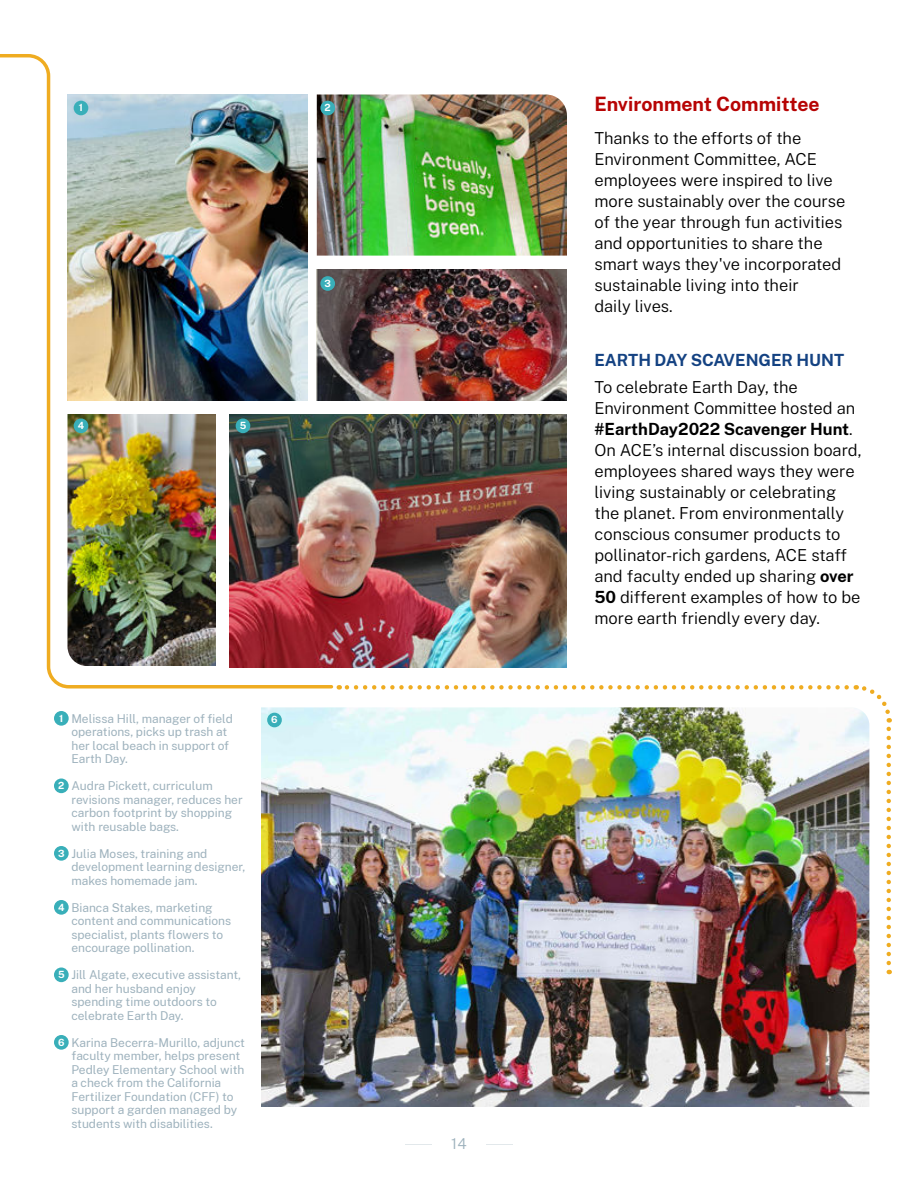
<style>
.page{position:relative;width:918px;height:1188px;background:#fff}
.page>*{position:absolute;margin:0;border:0;box-sizing:border-box;transform-origin:0 0}
.t1{font:700 19.5px "Public Sans";color:#b70404}
.t2{font:300 16.5px/21px "Public Sans";color:#000}
.t3{font:700 16.5px "Public Sans";color:#144282}
.t4{font:300 15px "Public Sans";color:#9eb2bd}
.t5{font:12px/13.5px "Public Sans";color:#9eb2bd}
.t6{font:700 9.75px "Public Sans";color:#fff}
.s1{font-weight:700;font-size:9.75px;color:#fff}
.s2{font-weight:700}
</style>
<div class="page">
<svg style="left:486px;top:1144px;width:27px;height:1px"></svg>
<svg style="left:405px;top:1144px;width:27px;height:1px"></svg>
<img style="left:335px;top:270px;width:232px;height:131px">
<img style="left:335px;top:414px;width:232px;height:253px">
<img style="left:261px;top:707px;width:608px;height:400px">
<img style="left:0;top:54px;width:335px;height:635px">
<img style="left:855px;top:685px;width:37px;height:278px">
<svg style="left:339px;top:685px;width:508px;height:5px"></svg>
<img style="left:282px;top:54px;width:285px;height:204px">
<div style="left:54px;top:711px;width:15px;height:15px;background:#39afb9;border-radius:50%"></div>
<div style="left:54px;top:778px;width:15px;height:15px;background:#39afb9;border-radius:50%"></div>
<div style="left:54px;top:846px;width:15px;height:15px;background:#39afb9;border-radius:50%"></div>
<div style="left:54px;top:900px;width:15px;height:15px;background:#39afb9;border-radius:50%"></div>
<div style="left:54px;top:967px;width:15px;height:15px;background:#39afb9;border-radius:50%"></div>
<div style="left:54px;top:1035px;width:15px;height:15px;background:#39afb9;border-radius:50%"></div>
<div style="left:320px;top:276px;width:15px;height:15px;background:#39afb9;border-radius:50%"></div>
<div style="left:74px;top:101px;width:14px;height:14px;background:#39afb9;border-radius:50%"></div>
<div style="left:74px;top:418px;width:14px;height:15px;background:#39afb9;border-radius:50%"></div>
<div style="left:236px;top:418px;width:14px;height:15px;background:#39afb9;border-radius:50%"></div>
<div style="left:267px;top:713px;width:15px;height:14px;background:#39afb9;border-radius:50%"></div>
<div style="left:320px;top:101px;width:15px;height:14px;background:#39afb9;border-radius:50%"></div>
<p class="t6" style="left:79px;top:103px;width:6px">1</p>
<p class="t6" style="left:78px;top:421px;width:8px">4</p>
<p class="t6" style="left:240px;top:421px;width:8px">5</p>
<p class="t6" style="left:325px;top:103px;width:8px">2</p>
<p class="t6" style="left:324px;top:279px;width:8px">3</p>
<p class="t5" style="left:71px;top:711px;width:163px;text-indent:-12px"><span class="s1">1</span> Melissa Hill, manager of field operations, picks up trash at her local beach in support of<br>Earth Day.</p>
<p class="t5" style="left:71px;top:779px;width:173px;text-indent:-13px"><span class="s1">2</span> Audra Pickett, curriculum revisions manager, reduces her carbon footprint by shopping with reusable bags.</p>
<p class="t5" style="left:71px;top:847px;width:175px;text-indent:-13px"><span class="s1">3</span> Julia Moses, training and development learning designer, makes homemade jam.</p>
<p class="t5" style="left:71px;top:901px;width:161px;text-indent:-13px"><span class="s1">4</span> Bianca Stakes, marketing content and communications specialist, plants flowers to encourage pollination.</p>
<p class="t5" style="left:71px;top:968px;width:171px;text-indent:-13px"><span class="s1">5</span> Jill Algate, executive assistant, and her husband enjoy spending time outdoors to celebrate Earth Day.</p>
<p class="t5" style="left:71px;top:1036px;width:175px;text-indent:-13px"><span class="s1">6</span> Karina Becerra-Murillo, adjunct faculty member, helps present<br>Pedley Elementary School with a check from the California<br>Fertilizer Foundation (CFF) to support a garden managed by students with disabilities.</p>
<p class="t6" style="left:271px;top:715px;width:8px">6</p>
<p class="t4" style="left:451px;top:1137px;width:17px">14</p>
<h1 class="t1" style="left:594px;top:95px;width:227px">Environment Committee</h1>
<p class="t2" style="left:594px;top:128px;width:253px">Thanks to the efforts of the<br>Environment Committee, ACE employees were inspired to live more sustainably over the course of the year through fun activities and opportunities to share the smart ways they've incorporated sustainable living into their<br>daily lives.</p>
<h2 class="t3" style="left:594px;top:352px;width:251px">EARTH DAY SCAVENGER HUNT</h2>
<p class="t2" style="left:594px;top:377px;width:269px">To celebrate Earth Day, the<br>Environment Committee hosted an <span class="s2">#EarthDay2022 Scavenger Hunt</span>.<br>On ACE’s internal discussion board, employees shared ways they were living sustainably or celebrating the planet. From environmentally conscious consumer products to pollinator-rich gardens, ACE staff and faculty ended up sharing <span class="s2">over<br>50</span> different examples of how to be more earth friendly every day.</p>
</div>
